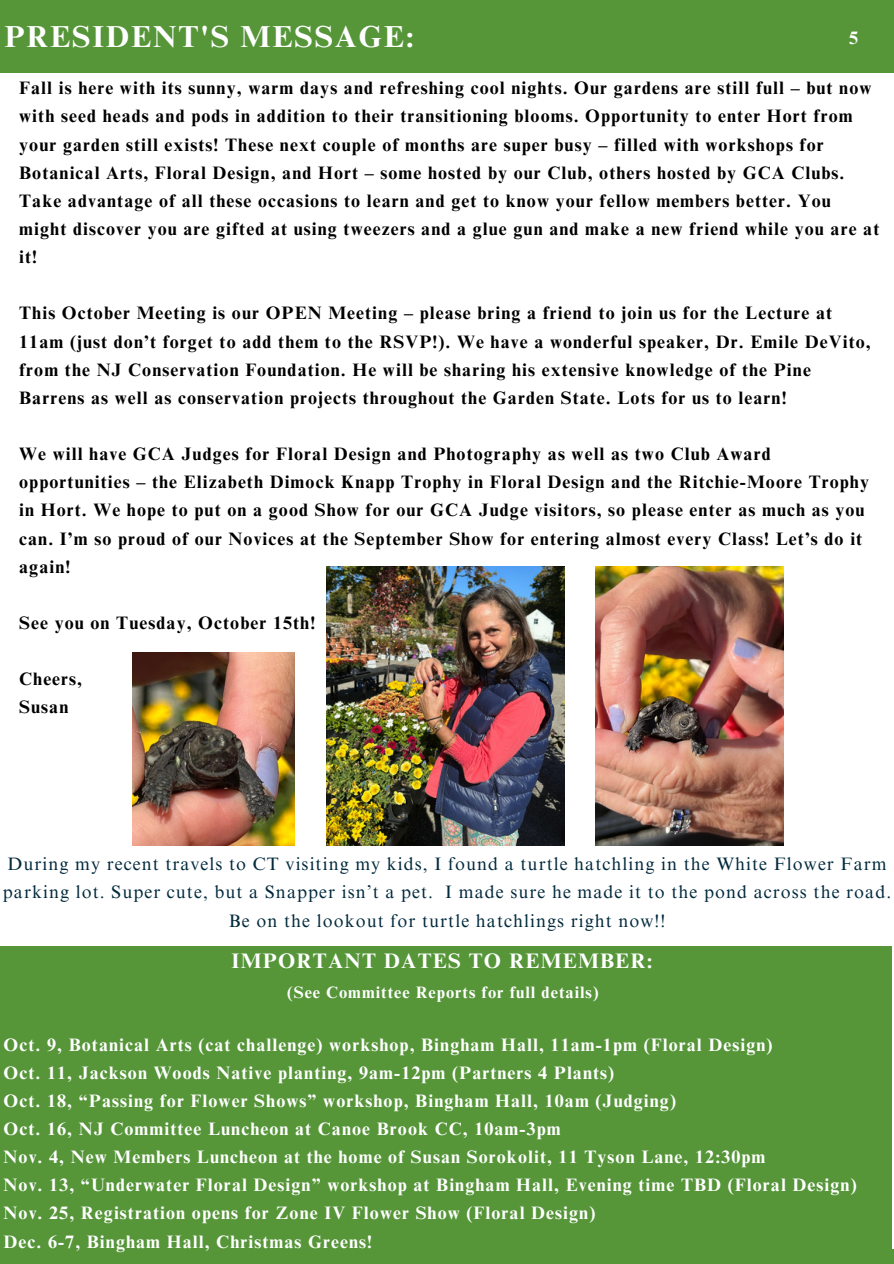
<style>
.page{position:relative;width:894px;height:1264px;background:#fff}
.page>*{position:absolute;margin:0;border:0;box-sizing:border-box;transform-origin:0 0}
.t1{font:700 30.3px "Times NRMT Pro";letter-spacing:.06em;color:#fff}
.t2{font:700 21px "Times NRMT Pro";letter-spacing:.06em;color:#fff}
.t3{font:700 18px/28.2px "Times NRMT Pro";letter-spacing:.06em;color:#000}
.t4{font:700 18px/28.2px "Times NRMT Pro";letter-spacing:.06em;color:#fff}
.t5{font:18px/28.2px "Times NRMT Pro";letter-spacing:.06em;color:#022a3d;text-align:center}
.t6{font:700 16.5px "Times NRMT Pro";letter-spacing:.06em;color:#fff}
</style>
<div class="page">
<div style="left:0;top:7px;width:893px;height:66px;background:#569639"></div>
<div style="left:0;top:0;width:893px;height:12px;background:#569639"></div>
<div style="left:0;top:946px;width:891px;height:317px;background:#569639"></div>
<img style="left:327px;top:566px;width:237px;height:279px">
<img style="left:132px;top:653px;width:162px;height:192px">
<img style="left:595px;top:566px;width:188px;height:279px">
<h1 class="t1" style="left:4px;top:25px;width:411px">PRESIDENT'S MESSAGE:</h1>
<p class="t4" style="left:849px;top:26px;width:10px">5</p>
<h2 class="t3" style="left:19px;top:76px;width:861px">Fall is here with its sunny, warm days and refreshing cool nights. Our gardens are still full – but now with seed heads and pods in addition to their transitioning blooms. Opportunity to enter Hort from your garden still exists! These next couple of months are super busy – filled with workshops for Botanical Arts, Floral Design, and Hort – some hosted by our Club, others hosted by GCA Clubs.<br>Take advantage of all these occasions to learn and get to know your fellow members better. You might discover you are gifted at using tweezers and a glue gun and make a new friend while you are at it!</h2>
<h2 class="t3" style="left:19px;top:301px;width:852px">This October Meeting is our OPEN Meeting – please bring a friend to join us for the Lecture at 11am (just don’t forget to add them to the RSVP!). We have a wonderful speaker, Dr. Emile DeVito, from the NJ Conservation Foundation. He will be sharing his extensive knowledge of the Pine Barrens as well as conservation projects throughout the Garden State. Lots for us to learn!</h2>
<p class="t3" style="left:19px;top:442px;width:851px">We will have GCA Judges for Floral Design and Photography as well as two Club Award opportunities – the Elizabeth Dimock Knapp Trophy in Floral Design and the Ritchie-Moore Trophy in Hort. We hope to put on a good Show for our GCA Judge visitors, so please enter as much as you can. I’m so proud of our Novices at the September Show for entering almost every Class! Let’s do it again!</p>
<p class="t3" style="left:19px;top:611px;width:297px">See you on Tuesday, October 15th!</p>
<p class="t3" style="left:19px;top:667px;width:64px">Cheers,<br>Susan</p>
<p class="t5" style="left:3px;top:852px;width:889px">During my recent travels to CT visiting my kids, I found a turtle hatchling in the White Flower Farm parking lot. Super cute, but a Snapper isn’t a pet. I made sure he made it to the pond across the road.<br>Be on the lookout for turtle hatchlings right now!!</p>
<p class="t2" style="left:231px;top:953px;width:422px">IMPORTANT DATES TO REMEMBER:</p>
<p class="t6" style="left:287px;top:985px;width:313px">(See Committee Reports for full details)</p>
<p class="t4" style="left:4px;top:1032px;width:854px">Oct. 9, Botanical Arts (cat challenge) workshop, Bingham Hall, 11am-1pm (Floral Design)<br>Oct. 11, Jackson Woods Native planting, 9am-12pm (Partners 4 Plants)<br>Oct. 18, “Passing for Flower Shows” workshop, Bingham Hall, 10am (Judging)<br>Oct. 16, NJ Committee Luncheon at Canoe Brook CC, 10am-3pm<br>Nov. 4, New Members Luncheon at the home of Susan Sorokolit, 11 Tyson Lane, 12:30pm<br>Nov. 13, “Underwater Floral Design” workshop at Bingham Hall, Evening time TBD (Floral Design)<br>Nov. 25, Registration opens for Zone IV Flower Show (Floral Design)<br>Dec. 6-7, Bingham Hall, Christmas Greens!</p>
</div>
